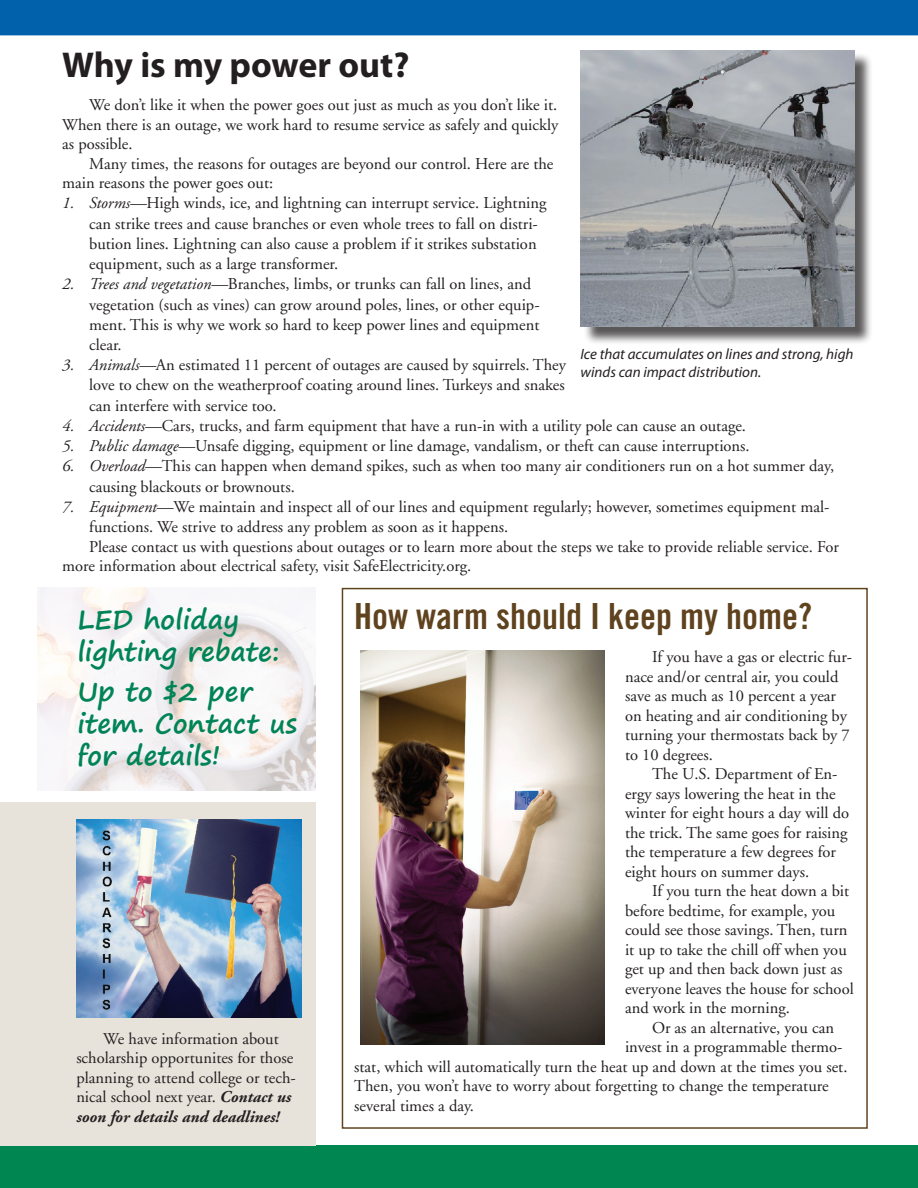
<style>
.page{position:relative;width:918px;height:1188px;background:#fff}
.page>*{position:absolute;margin:0;border:0;box-sizing:border-box;transform-origin:0 0}
.t1{font:36px "Trade Gothic LT Std Bd Cn 20";color:#5f421e}
.t2{font:700 36px "Myriad Pro";letter-spacing:-.005em;color:#231f20}
.t3{font:700 26.55px/31.8px "Segoe Print";color:#008457}
.t4{font:16.5px/19.5px "Adobe Garamond";color:#231f20}
.t5{font:italic 15px/18px "Myriad Pro";color:#231f20}
.s1{font-style:italic}
.s2{font-weight:700;font-style:italic}
</style>
<div class="page">
<div style="left:0;top:0;width:918px;height:35px;background:#0161aa"></div>
<div style="left:0;top:1146px;width:918px;height:42px;background:#008751"></div>
<div style="left:0;top:802px;width:316px;height:344px;background:#e7e2da"></div>
<img style="left:38px;top:588px;width:278px;height:202px">
<img style="left:77px;top:819px;width:224px;height:198px">
<img style="left:360px;top:650px;width:245px;height:395px">
<div style="left:583px;top:52px;width:290px;height:293px;background:#231f20;opacity:.75"></div>
<img style="left:580px;top:50px;width:274px;height:276px">
<h1 class="t2" style="left:62px;top:41px;width:349px">Why is my power out?</h1>
<p class="t4" style="left:62px;top:95px;width:498px;text-align:justify;text-indent:27px">We don’t like it when the power goes out just as much as you don’t like it.<br>When there is an outage, we work hard to resume service as safely and quickly as possible.</p>
<p class="t4" style="left:62px;top:154px;width:493px;text-indent:27px">Many times, the reasons for outages are beyond our control. Here are the main reasons the power goes out:</p>
<p class="t4" style="left:89px;top:193px;width:459px;line-height:20.2px;text-indent:-27px"><span class="s1">1. Storms—</span>High winds, ice, and lightning can interrupt service. Lightning can strike trees and cause branches or even whole trees to fall on distri&shy;bution lines. Lightning can also cause a problem if it strikes substation equipment, such as a large transformer.</p>
<p class="t4" style="left:89px;top:274px;width:452px;line-height:20.2px;text-indent:-27px"><span class="s1">2. Trees and vegetation—</span>Branches, limbs, or trunks can fall on lines, and vegetation (such as vines) can grow around poles, lines, or other equip&shy;ment. This is why we work so hard to keep power lines and equipment clear.</p>
<p class="t4" style="left:89px;top:355px;width:478px;line-height:20.2px;text-align:justify;text-indent:-27px"><span class="s1">3. Animals—</span>An estimated 11 percent of outages are caused by squirrels. They love to chew on the weatherproof coating around lines. Turkeys and snakes can interfere with service too.</p>
<p class="t4" style="left:62px;top:416px;width:685px"><span class="s1">4. Accidents—</span>Cars, trucks, and farm equipment that have a run-in with a utility pole can cause an outage.</p>
<p class="t4" style="left:62px;top:437px;width:689px"><span class="s1">5. Public damage—</span>Unsafe digging, equipment or line damage, vandalism, or theft can cause interruptions.</p>
<p class="t4" style="left:89px;top:457px;width:747px;line-height:20.2px;text-indent:-27px"><span class="s1">6. Overload—</span>This can happen when demand spikes, such as when too many air conditioners run on a hot summer day, causing blackouts or brownouts.</p>
<p class="t4" style="left:62px;top:497px;width:769px"><span class="s1">7. Equipment—</span>We maintain and inspect all of our lines and equipment regularly; however, sometimes equipment mal-</p>
<p class="t4" style="left:89px;top:518px;width:420px">functions. We strive to address any problem as soon as it happens.</p>
<p class="t4" style="left:89px;top:537px;width:751px">Please contact us with questions about outages or to learn more about the steps we take to provide reliable service. For</p>
<p class="t4" style="left:62px;top:557px;width:411px">more information about electrical safety, visit SafeElectricity.org.</p>
<p class="t5" style="left:580px;top:345px;width:275px">Ice that accumulates on lines and strong, high winds can impact distribution.</p>
<h2 class="t3" style="left:77px;top:603px;width:204px">LED holiday lighting rebate:</h2>
<h2 class="t3" style="left:77px;top:675px;width:221px">Up to $2 per item. Contact us for details!</h2>
<p class="t4" style="left:76px;top:1029px;width:221px;text-indent:27px">We have information about scholarship opportunites for those planning to attend college or tech&shy;nical school next year. <span class="s2">Contact us soon for details and deadlines!</span></p>
<h1 class="t1" style="left:354px;top:595px;width:459px">How warm should I keep my home?</h1>
<p class="t4" style="left:625px;top:648px;width:229px;text-indent:27px">If you have a gas or electric fur&shy;nace and/or central air, you could save as much as 10 percent a year on heating and air conditioning by turning your thermostats back by 7 to 10 degrees.</p>
<p class="t4" style="left:625px;top:765px;width:226px;text-indent:27px">The U.S. Department of En&shy;ergy says lowering the heat in the winter for eight hours a day will do the trick. The same goes for raising the temperature a few degrees for eight hours on summer days.</p>
<p class="t4" style="left:625px;top:882px;width:230px;text-indent:27px">If you turn the heat down a bit before bedtime, for example, you could see those savings. Then, turn it up to take the chill off when you get up and then back down just as everyone leaves the house for school and work in the morning.</p>
<p class="t4" style="left:652px;top:1018px;width:184px">Or as an alternative, you can</p>
<p class="t4" style="left:625px;top:1038px;width:219px">invest in a programmable thermo-</p>
<p class="t4" style="left:354px;top:1057px;width:495px">stat, which will automatically turn the heat up and down at the times you set.</p>
<p class="t4" style="left:354px;top:1077px;width:476px">Then, you won’t have to worry about forgetting to change the temperature</p>
<p class="t4" style="left:354px;top:1096px;width:121px">several times a day.</p>
</div>
